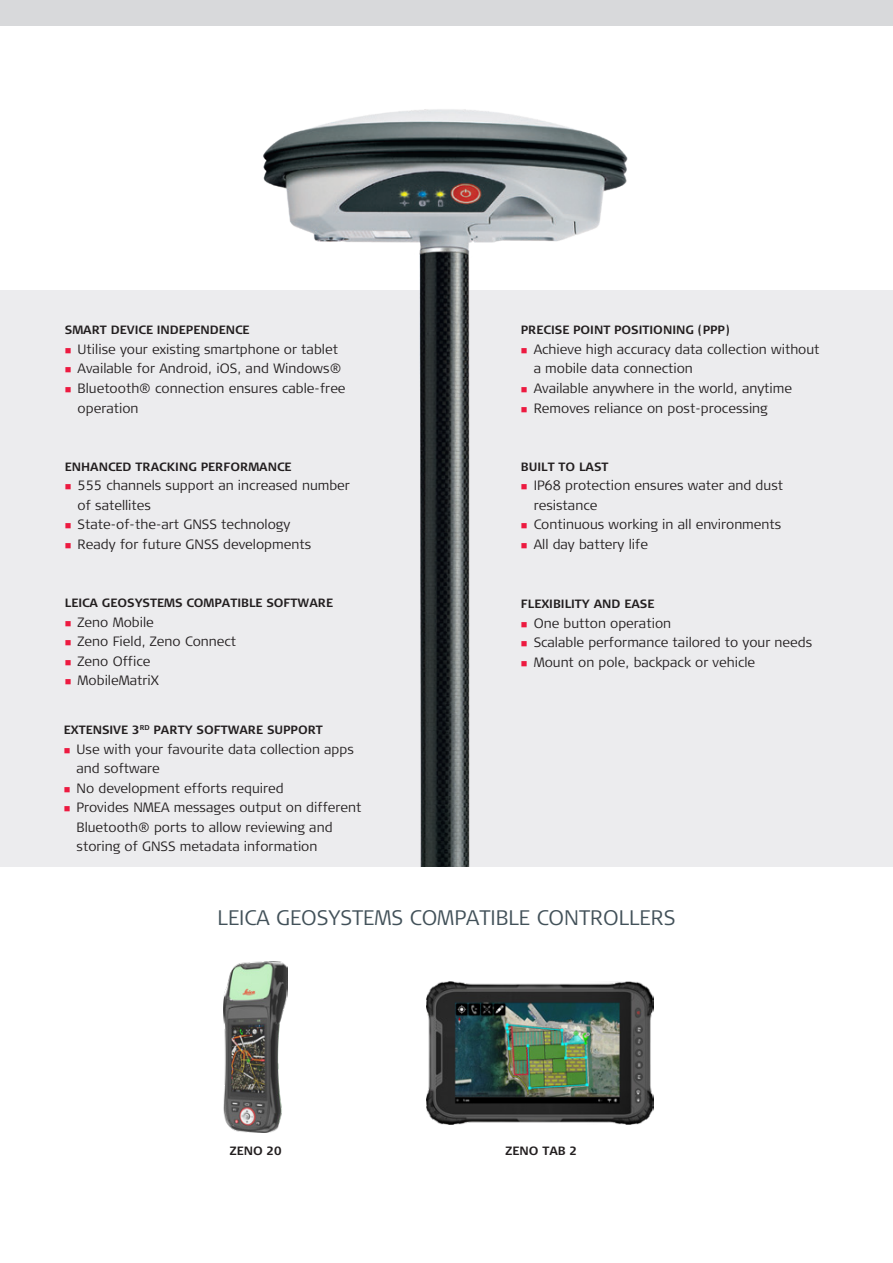
<style>
.page{position:relative;width:893px;height:1263px;background:#fff}
.page>*{position:absolute;margin:0;border:0;box-sizing:border-box;transform-origin:0 0}
.t1{font:300 21px "Signa Column";color:#425159}
.t2{font:300 13.5px/19.5px "Signa Column";color:#231f20}
.t3{font:700 12px "Signa Column";color:#231f20}
.s1{color:#ed1a40}
</style>
<div class="page">
<div style="left:1px;top:290px;width:892px;height:576px;background:#ececee"></div>
<div style="left:0;top:0;width:893px;height:26px;background:#d8d9db"></div>
<img style="left:263px;top:109px;width:365px;height:757px">
<img style="left:427px;top:982px;width:226px;height:142px">
<img style="left:224px;top:962px;width:64px;height:171px">
<p class="t3" style="left:65px;top:323px;width:186px">SMART DEVICE INDEPENDENCE</p>
<p class="t2" style="left:65px;top:340px;width:275px"><span class="s1">■</span> Utilise your existing smartphone or tablet</p>
<p class="t2" style="left:65px;top:359px;width:278px"><span class="s1">■</span> Available for Android, iOS, and Windows®</p>
<p class="t2" style="left:78px;top:379px;width:270px;text-indent:-13px"><span class="s1">■</span> Bluetooth® connection ensures cable-free operation</p>
<p class="t3" style="left:65px;top:459px;width:228px">ENHANCED TRACKING PERFORMANCE</p>
<p class="t2" style="left:78px;top:476px;width:274px;text-indent:-13px"><span class="s1">■</span> 555 channels support an increased number of satellites</p>
<p class="t2" style="left:65px;top:515px;width:227px"><span class="s1">■</span> State-of-the-art GNSS technology</p>
<p class="t2" style="left:65px;top:535px;width:248px"><span class="s1">■</span> Ready for future GNSS developments</p>
<p class="t3" style="left:65px;top:595px;width:270px">LEICA GEOSYSTEMS COMPATIBLE SOFTWARE</p>
<p class="t2" style="left:65px;top:613px;width:90px"><span class="s1">■</span> Zeno Mobile</p>
<p class="t2" style="left:65px;top:632px;width:173px"><span class="s1">■</span> Zeno Field, Zeno Connect</p>
<p class="t2" style="left:65px;top:652px;width:87px"><span class="s1">■</span> Zeno Office</p>
<p class="t2" style="left:65px;top:671px;width:96px"><span class="s1">■</span> MobileMatriX</p>
<p class="t3" style="left:64px;top:722px;width:261px">EXTENSIVE 3<sup>RD</sup> PARTY SOFTWARE SUPPORT</p>
<p class="t2" style="left:77px;top:740px;width:279px;text-indent:-13px"><span class="s1">■</span> Use with your favourite data collection apps and software</p>
<p class="t2" style="left:64px;top:779px;width:221px"><span class="s1">■</span> No development efforts required</p>
<p class="t2" style="left:77px;top:798px;width:286px;text-indent:-13px"><span class="s1">■</span> Provides NMEA messages output on different<br>Bluetooth® ports to allow reviewing and storing of GNSS metadata information</p>
<p class="t3" style="left:521px;top:323px;width:211px">PRECISE POINT POSITIONING (PPP)</p>
<p class="t2" style="left:534px;top:340px;width:287px;text-indent:-13px"><span class="s1">■</span> Achieve high accuracy data collection without a mobile data connection</p>
<p class="t2" style="left:521px;top:379px;width:273px"><span class="s1">■</span> Available anywhere in the world, anytime</p>
<p class="t2" style="left:521px;top:398px;width:248px"><span class="s1">■</span> Removes reliance on post-processing</p>
<p class="t3" style="left:521px;top:459px;width:89px">BUILT TO LAST</p>
<p class="t2" style="left:534px;top:476px;width:251px;text-indent:-13px"><span class="s1">■</span> IP68 protection ensures water and dust resistance</p>
<p class="t2" style="left:521px;top:515px;width:262px"><span class="s1">■</span> Continuous working in all environments</p>
<p class="t2" style="left:521px;top:534px;width:129px"><span class="s1">■</span> All day battery life</p>
<p class="t3" style="left:521px;top:597px;width:135px">FLEXIBILITY AND EASE</p>
<p class="t2" style="left:521px;top:614px;width:152px"><span class="s1">■</span> One button operation</p>
<p class="t2" style="left:521px;top:633px;width:293px"><span class="s1">■</span> Scalable performance tailored to your needs</p>
<p class="t2" style="left:521px;top:653px;width:236px"><span class="s1">■</span> Mount on pole, backpack or vehicle</p>
<p class="t1" style="left:218px;top:905px;width:459px">LEICA GEOSYSTEMS COMPATIBLE CONTROLLERS</p>
<p class="t3" style="left:230px;top:1143px;width:54px">ZENO 20</p>
<p class="t3" style="left:506px;top:1143px;width:73px">ZENO TAB 2</p>
</div>
